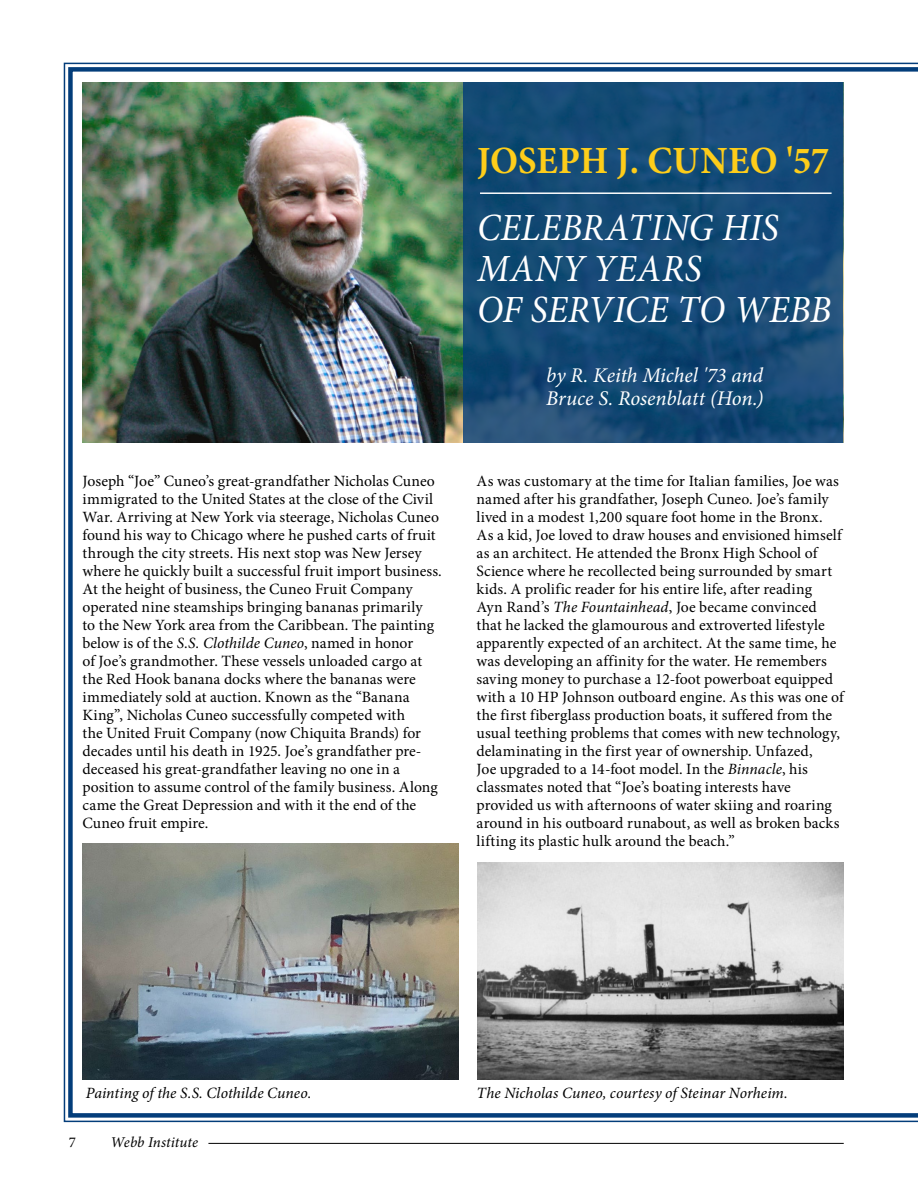
<style>
.page{position:relative;width:918px;height:1188px;background:#fff}
.page>*{position:absolute;margin:0;border:0;box-sizing:border-box;transform-origin:0 0}
.t1{font:italic 38.55px/41.4px "Minion Pro";letter-spacing:.005em;color:#fff;scale:.95 1}
.t2{font:700 38.55px "Minion Pro";letter-spacing:.005em;color:#fecd1a;scale:.95 1}
.t3{font:italic 21px/23.4px "Minion Pro";letter-spacing:-.005em;color:#fff}
.t4{font:15.75px/18px "Minion Pro";letter-spacing:.005em;color:#000}
.t5{font:italic 15.75px "Minion Pro";color:#000}
.t6{font:italic 15px "Minion Pro";color:#000}
.t7{font:15px "Minion Pro";color:#000}
.s1{font-style:italic}
</style>
<div class="page">
<hr style="left:208px;top:1143px;width:636px;height:1px;background:#000">
<img style="left:68px;top:67px;width:850px;height:1051px">
<h1 class="t2" style="left:477px;top:133px;width:372px">JOSEPH J. CUNEO '57</h1>
<h1 class="t1" style="left:477px;top:206px;width:374px">CELEBRATING HIS<br>MANY YEARS<br>OF SERVICE TO WEBB</h1>
<h2 class="t3" style="left:546px;top:363px;width:219px">by R. Keith Michel '73 and<br>Bruce S. Rosenblatt (Hon.)</h2>
<p class="t4" style="left:83px;top:472px;width:361px">Joseph “Joe” Cuneo’s great-grandfather Nicholas Cuneo immigrated to the United States at the close of the Civil War. Arriving at New York via steerage, Nicholas Cuneo found his way to Chicago where he pushed carts of fruit through the city streets. His next stop was New Jersey where he quickly built a successful fruit import business.<br>At the height of business, the Cuneo Fruit Company operated nine steamships bringing bananas primarily<br>to the New York area from the Caribbean. The painting below is of the <span class="s1">S.S. Clothilde Cuneo</span>, named in honor<br>of Joe’s grandmother. These vessels unloaded cargo at the Red Hook banana docks where the bananas were immediately sold at auction. Known as the “Banana King”, Nicholas Cuneo successfully competed with<br>the United Fruit Company (now Chiquita Brands) for decades until his death in 1925. Joe’s grandfather pre&shy;deceased his great-grandfather leaving no one in a position to assume control of the family business. Along came the Great Depression and with it the end of the Cuneo fruit empire.</p>
<p class="t4" style="left:477px;top:472px;width:369px">As was customary at the time for Italian families, Joe was named after his grandfather, Joseph Cuneo. Joe’s family lived in a modest 1,200 square foot home in the Bronx.<br>As a kid, Joe loved to draw houses and envisioned himself as an architect. He attended the Bronx High School of Science where he recollected being surrounded by smart kids. A prolific reader for his entire life, after reading<br>Ayn Rand’s <span class="s1">The Fountainhead</span>, Joe became convinced that he lacked the glamourous and extroverted lifestyle apparently expected of an architect. At the same time, he was developing an affinity for the water. He remembers saving money to purchase a 12-foot powerboat equipped with a 10 HP Johnson outboard engine. As this was one of the first fiberglass production boats, it suffered from the usual teething problems that comes with new technology, delaminating in the first year of ownership. Unfazed,<br>Joe upgraded to a 14-foot model. In the <span class="s1">Binnacle</span>, his classmates noted that “Joe’s boating interests have provided us with afternoons of water skiing and roaring around in his outboard runabout, as well as broken backs lifting its plastic hulk around the beach.”</p>
<p class="t5" style="left:86px;top:1082px;width:227px">Painting of the S.S. Clothilde Cuneo.</p>
<p class="t5" style="left:477px;top:1082px;width:313px">The Nicholas Cuneo, courtesy of Steinar Norheim.</p>
<p class="t7" style="left:69px;top:1132px;width:9px">7</p>
<p class="t6" style="left:111px;top:1132px;width:89px">Webb Institute</p>
</div>
